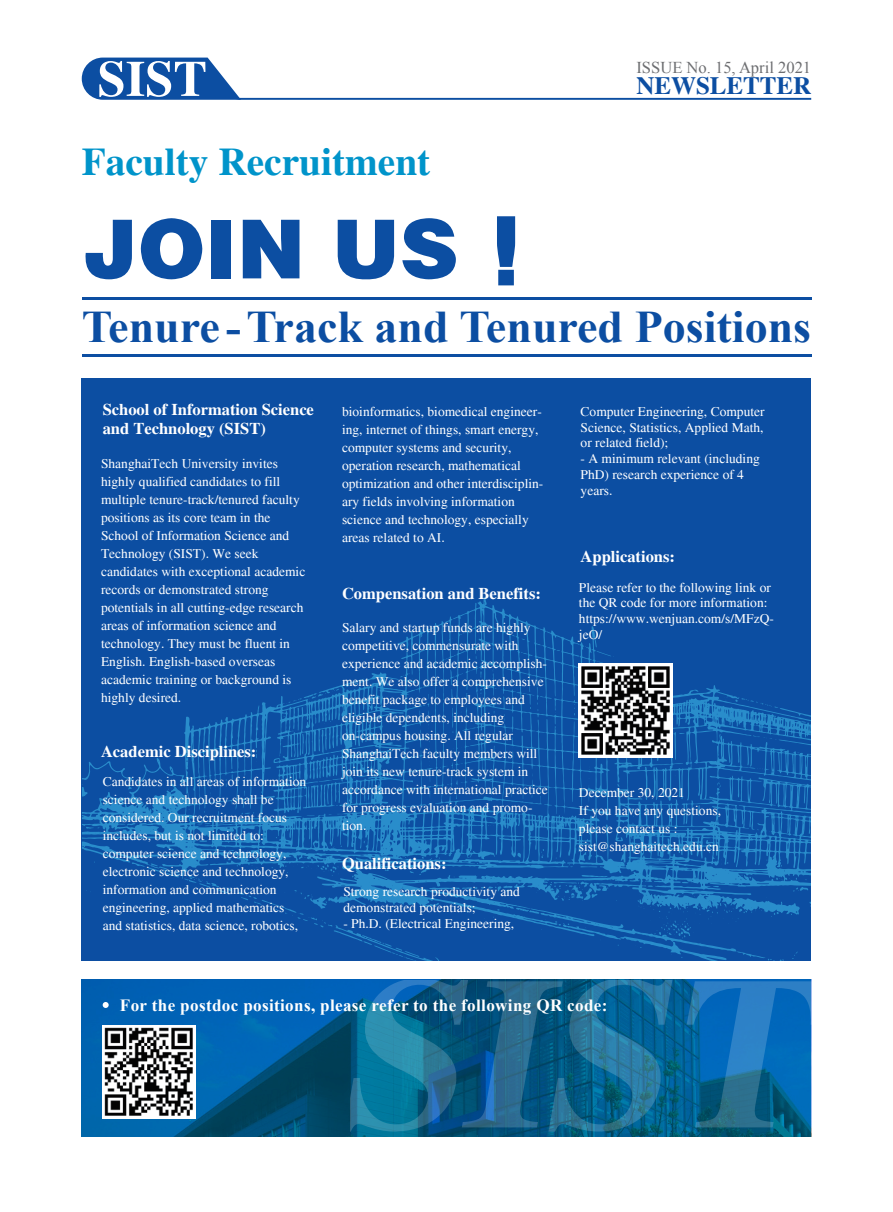
<style>
.page{position:relative;width:893px;height:1212px;background:#fff}
.page>*{position:absolute;margin:0;border:0;box-sizing:border-box;transform-origin:0 0}
.t1{font:italic 700 216.15px "Times";color:#fff}
.t2{font:81.6px "FZCCHJW GB1 0";color:#0c4ea2}
.t3{font:700 50.4px "Times";color:#fff}
.t4{font:700 45.15px "Times New Roman";color:#0c4ea2}
.t5{font:700 39.3px "Times";color:#0094ca}
.t6{font:700 24.9px "Times";color:#0c4ea2}
.t7{font:700 17.1px "Times New Roman";letter-spacing:.02em;color:#fff}
.t8{font:700 16.5px/19.8px "Times";color:#fff}
.t9{font:16.5px "Times New Roman";color:#6d6e71}
.t10{font:13.5px/18px "Times";color:#fff}
</style>
<div class="page">
<div style="left:82px;top:378px;width:729px;height:583px;background:#0c4ea2"></div>
<hr style="left:82px;top:298px;width:729px;height:2px;background:#0c4ea2">
<hr style="left:82px;top:354px;width:729px;height:2px;background:#0c4ea2">
<svg style="left:82px;top:58px;width:729px;height:42px"></svg>
<svg style="left:82px;top:597px;width:729px;height:383px"></svg>
<img style="left:579px;top:663px;width:94px;height:94px">
<img style="left:82px;top:980px;width:729px;height:157px">
<img style="left:103px;top:1025px;width:93px;height:93px">
<svg style="left:103px;top:1002px;width:6px;height:6px"></svg>
<h3 class="t3" style="left:98px;top:49px;width:111px">SIST</h3>
<h3 class="t5" style="left:82px;top:138px;width:350px">Faculty Recruitment</h3>
<h2 class="t2" style="left:84px;top:205px;width:485px">JOIN US ！</h2>
<p class="t9" style="left:636px;top:56px;width:176px">ISSUE No. 15, April 2021</p>
<h3 class="t6" style="left:636px;top:71px;width:176px">NEWSLETTER</h3>
<h3 class="t4" style="left:82px;top:296px;width:731px">Tenure -Track and Tenured Positions</h3>
<p class="t8" style="left:103px;top:399px;width:213px">School of Information Science and Technology (SIST)</p>
<p class="t10" style="left:101px;top:455px;width:206px">ShanghaiTech University invites highly qualified candidates to fill multiple tenure-track/tenured faculty positions as its core team in the School of Information Science and Technology (SIST). We seek candidates with exceptional academic records or demonstrated strong potentials in all cutting-edge research areas of information science and technology. They must be fluent in English. English-based overseas academic training or background is highly desired.</p>
<p class="t8" style="left:101px;top:741px;width:157px">Academic Disciplines:</p>
<p class="t10" style="left:103px;top:772px;width:205px">Candidates in all areas of information science and technology shall be considered. Our recruitment focus includes, but is not limited to: computer science and technology, electronic science and technology, information and communication engineering, applied mathematics and statistics, data science, robotics,</p>
<p class="t10" style="left:342px;top:402px;width:203px">bioinformatics, biomedical engineer&shy;ing, internet of things, smart energy, computer systems and security, operation research, mathematical optimization and other interdisciplin&shy;ary fields involving information science and technology, especially areas related to AI.</p>
<p class="t10" style="left:581px;top:404px;width:186px;line-height:15.8px;text-align:justify">Computer Engineering, Computer Science, Statistics, Applied Math, or related field);</p>
<p class="t10" style="left:581px;top:451px;width:181px;line-height:15.8px">- A minimum relevant (including<br>PhD) research experience of 4 years.</p>
<p class="t8" style="left:342px;top:584px;width:200px">Compensation and Benefits:</p>
<p class="t10" style="left:342px;top:619px;width:207px">Salary and startup funds are highly competitive, commensurate with experience and academic accomplish&shy;ment. We also offer a comprehensive benefit package to employees and eligible dependents, including on-campus housing. All regular<br>ShanghaiTech faculty members will join its new tenure-track system in accordance with international practice for progress evaluation and promo&shy;tion.</p>
<p class="t8" style="left:342px;top:854px;width:106px">Qualifications:</p>
<p class="t10" style="left:343px;top:884px;width:178px;line-height:15.8px">Strong research productivity and demonstrated potentials;</p>
<p class="t10" style="left:343px;top:914px;width:172px">- Ph.D. (Electrical Engineering,</p>
<p class="t8" style="left:581px;top:547px;width:96px">Applications:</p>
<p class="t10" style="left:579px;top:579px;width:196px;line-height:15.8px">Please refer to the following link or the QR code for more information: https://www.wenjuan.com/s/MFzQ&shy;jeO/</p>
<p class="t10" style="left:579px;top:783px;width:144px">December 30, 2021<br>If you have any questions, please contact us : sist@shanghaitech.edu.cn</p>
<h1 class="t1" style="left:337px;top:928px;width:516px">SIST</h1>
<p class="t7" style="left:120px;top:993px;width:489px">For the postdoc positions, please refer to the following QR code:</p>
</div>
